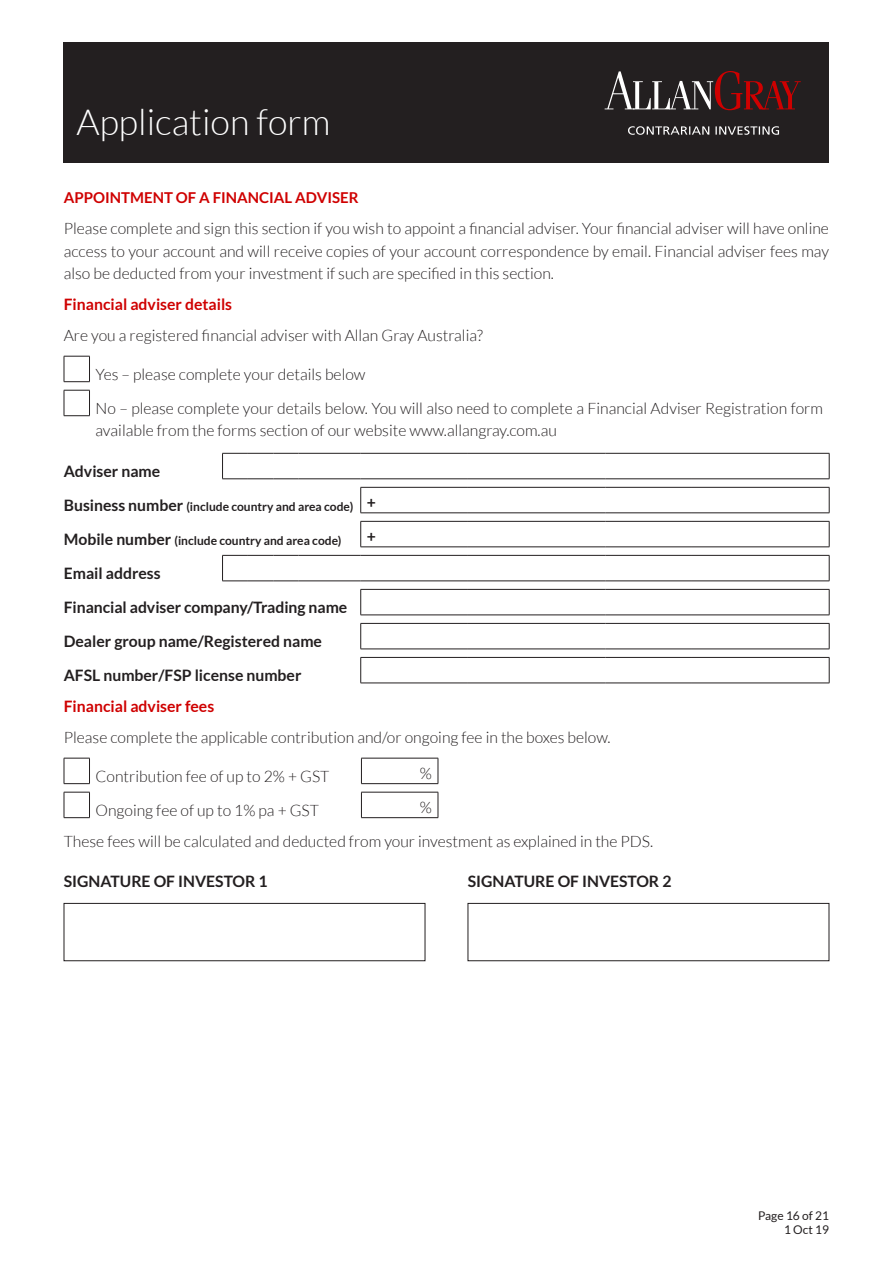
<style>
.page{position:relative;width:893px;height:1263px;background:#fff}
.page>*{position:absolute;margin:0;border:0;box-sizing:border-box;transform-origin:0 0}
.t1{font:300 36px "Lato";color:#fff}
.t2{font:300 15.75px/22.5px "Lato";color:#231f20}
.t3{font:700 15.75px/34px "Lato";color:#231f20}
.t4{font:700 15.75px "Lato";color:#cf0000}
.t5{font:700 15px "Lato";color:#cf0000}
.t6{font:700 12px "Lato";color:#231f20}
.t7{font:12px/14.4px "Lato";color:#231f20;text-align:right}
.s1{font-size:15.75px}
</style>
<div class="page">
<div style="left:64px;top:43px;width:765px;height:120px;background:#231f20"></div>
<svg style="left:628px;top:126px;width:151px;height:9px"></svg>
<svg style="left:605px;top:71px;width:196px;height:39px"></svg>
<svg style="left:64px;top:390px;width:26px;height:26px"></svg>
<svg style="left:64px;top:356px;width:26px;height:26px"></svg>
<hr style="left:299px;top:453px;width:62px;height:1px;background:#231f20">
<hr style="left:361px;top:453px;width:106px;height:1px;background:#231f20">
<hr style="left:467px;top:453px;width:138px;height:1px;background:#231f20">
<hr style="left:605px;top:453px;width:86px;height:1px;background:#231f20">
<hr style="left:691px;top:453px;width:138px;height:1px;background:#231f20">
<svg style="left:829px;top:453px;width:1px;height:26px"></svg>
<svg style="left:222px;top:453px;width:77px;height:27px"></svg>
<hr style="left:299px;top:479px;width:62px;height:1px;background:#231f20">
<hr style="left:361px;top:479px;width:106px;height:1px;background:#231f20">
<hr style="left:467px;top:479px;width:138px;height:1px;background:#231f20">
<hr style="left:605px;top:479px;width:86px;height:1px;background:#231f20">
<hr style="left:691px;top:479px;width:138px;height:1px;background:#231f20">
<hr style="left:299px;top:555px;width:62px;height:1px;background:#231f20">
<hr style="left:361px;top:555px;width:106px;height:1px;background:#231f20">
<hr style="left:467px;top:555px;width:138px;height:1px;background:#231f20">
<hr style="left:605px;top:555px;width:86px;height:1px;background:#231f20">
<hr style="left:691px;top:555px;width:138px;height:1px;background:#231f20">
<svg style="left:829px;top:556px;width:1px;height:25px"></svg>
<svg style="left:222px;top:555px;width:77px;height:27px"></svg>
<hr style="left:299px;top:581px;width:62px;height:1px;background:#231f20">
<hr style="left:361px;top:581px;width:106px;height:1px;background:#231f20">
<hr style="left:467px;top:581px;width:138px;height:1px;background:#231f20">
<hr style="left:605px;top:581px;width:86px;height:1px;background:#231f20">
<hr style="left:691px;top:581px;width:138px;height:1px;background:#231f20">
<hr style="left:360px;top:487px;width:107px;height:1px;background:#231f20">
<svg style="left:360px;top:487px;width:1px;height:26px"></svg>
<hr style="left:467px;top:487px;width:138px;height:1px;background:#231f20">
<hr style="left:605px;top:487px;width:86px;height:1px;background:#231f20">
<hr style="left:691px;top:487px;width:138px;height:1px;background:#231f20">
<svg style="left:829px;top:487px;width:1px;height:26px"></svg>
<hr style="left:360px;top:513px;width:107px;height:1px;background:#231f20">
<hr style="left:467px;top:513px;width:138px;height:1px;background:#231f20">
<hr style="left:605px;top:513px;width:86px;height:1px;background:#231f20">
<hr style="left:691px;top:513px;width:138px;height:1px;background:#231f20">
<hr style="left:360px;top:521px;width:107px;height:1px;background:#231f20">
<svg style="left:360px;top:521px;width:1px;height:26px"></svg>
<hr style="left:467px;top:521px;width:138px;height:1px;background:#231f20">
<hr style="left:605px;top:521px;width:86px;height:1px;background:#231f20">
<hr style="left:691px;top:521px;width:138px;height:1px;background:#231f20">
<svg style="left:829px;top:521px;width:1px;height:26px"></svg>
<hr style="left:360px;top:547px;width:107px;height:1px;background:#231f20">
<hr style="left:467px;top:547px;width:138px;height:1px;background:#231f20">
<hr style="left:605px;top:547px;width:86px;height:1px;background:#231f20">
<hr style="left:691px;top:547px;width:138px;height:1px;background:#231f20">
<hr style="left:360px;top:589px;width:107px;height:1px;background:#231f20">
<svg style="left:360px;top:590px;width:1px;height:25px"></svg>
<hr style="left:467px;top:589px;width:138px;height:1px;background:#231f20">
<hr style="left:605px;top:589px;width:86px;height:1px;background:#231f20">
<hr style="left:691px;top:589px;width:138px;height:1px;background:#231f20">
<svg style="left:829px;top:590px;width:1px;height:25px"></svg>
<hr style="left:360px;top:615px;width:107px;height:1px;background:#231f20">
<hr style="left:467px;top:615px;width:138px;height:1px;background:#231f20">
<hr style="left:605px;top:615px;width:86px;height:1px;background:#231f20">
<hr style="left:691px;top:615px;width:138px;height:1px;background:#231f20">
<hr style="left:360px;top:623px;width:107px;height:1px;background:#231f20">
<svg style="left:360px;top:624px;width:1px;height:25px"></svg>
<hr style="left:467px;top:623px;width:138px;height:1px;background:#231f20">
<hr style="left:605px;top:623px;width:86px;height:1px;background:#231f20">
<hr style="left:691px;top:623px;width:138px;height:1px;background:#231f20">
<svg style="left:829px;top:624px;width:1px;height:25px"></svg>
<hr style="left:360px;top:649px;width:107px;height:1px;background:#231f20">
<hr style="left:467px;top:649px;width:138px;height:1px;background:#231f20">
<hr style="left:605px;top:649px;width:86px;height:1px;background:#231f20">
<hr style="left:691px;top:649px;width:138px;height:1px;background:#231f20">
<hr style="left:360px;top:657px;width:107px;height:1px;background:#231f20">
<svg style="left:360px;top:658px;width:1px;height:25px"></svg>
<hr style="left:467px;top:657px;width:138px;height:1px;background:#231f20">
<hr style="left:605px;top:657px;width:86px;height:1px;background:#231f20">
<hr style="left:691px;top:657px;width:138px;height:1px;background:#231f20">
<svg style="left:829px;top:658px;width:1px;height:25px"></svg>
<hr style="left:360px;top:683px;width:107px;height:1px;background:#231f20">
<hr style="left:467px;top:683px;width:138px;height:1px;background:#231f20">
<hr style="left:605px;top:683px;width:86px;height:1px;background:#231f20">
<hr style="left:691px;top:683px;width:138px;height:1px;background:#231f20">
<hr style="left:361px;top:783px;width:77px;height:1px;background:#231f20">
<svg style="left:64px;top:792px;width:26px;height:26px"></svg>
<svg style="left:361px;top:793px;width:1px;height:24px"></svg>
<svg style="left:438px;top:792px;width:1px;height:25px"></svg>
<hr style="left:361px;top:817px;width:77px;height:1px;background:#231f20">
<hr style="left:361px;top:758px;width:77px;height:1px;background:#231f20">
<svg style="left:361px;top:758px;width:1px;height:25px"></svg>
<svg style="left:438px;top:758px;width:1px;height:25px"></svg>
<hr style="left:361px;top:792px;width:77px;height:1px;background:#231f20">
<svg style="left:64px;top:758px;width:26px;height:26px"></svg>
<div style="left:64px;top:903px;width:361px;height:58px;border:1px solid #231f20"></div>
<div style="left:468px;top:903px;width:361px;height:58px;border:1px solid #231f20"></div>
<h1 class="t1" style="left:77px;top:103px;width:255px">Application form</h1>
<p class="t5" style="left:64px;top:189px;width:296px">APPOINTMENT OF A FINANCIAL ADVISER</p>
<p class="t2" style="left:64px;top:218px;width:767px;text-align:justify">Please complete and sign this section if you wish to appoint a financial adviser. Your financial adviser will have online access to your account and will receive copies of your account correspondence by email. Financial adviser fees may also be deducted from your investment if such are specified in this section.</p>
<p class="t4" style="left:64px;top:296px;width:170px">Financial adviser details</p>
<p class="t2" style="left:64px;top:325px;width:421px">Are you a registered financial adviser with Allan Gray Australia?</p>
<p class="t2" style="left:96px;top:357px;width:729px;line-height:34.3px">Yes – please complete your details below<br>No – please complete your details below. You will also need to complete a Financial Adviser Registration form</p>
<p class="t2" style="left:96px;top:420px;width:463px">available from the forms section of our website www.allangray.com.au</p>
<p class="t3" style="left:64px;top:454px;width:98px">Adviser name</p>
<p class="t6" style="left:64px;top:499px;width:314px"><span class="s1">Business number</span> (include country and area code) <sup>+</sup></p>
<p class="t6" style="left:64px;top:533px;width:279px"><span class="s1">Mobile number</span> (include country and area code)</p>
<p class="t3" style="left:367px;top:519px;width:11px">+</p>
<p class="t3" style="left:64px;top:556px;width:285px">Email address<br>Financial adviser company/Trading name<br>Dealer group name/Registered name<br>AFSL number/FSP license number</p>
<p class="t4" style="left:64px;top:698px;width:152px">Financial adviser fees</p>
<p class="t2" style="left:64px;top:726px;width:548px">Please complete the applicable contribution and/or ongoing fee in the boxes below.</p>
<p class="t2" style="left:96px;top:765px;width:235px">Contribution fee of up to 2% + GST</p>
<p class="t2" style="left:420px;top:762px;width:14px">%</p>
<p class="t2" style="left:96px;top:799px;width:225px">Ongoing fee of up to 1% pa + GST</p>
<p class="t2" style="left:64px;top:791px;width:591px;line-height:33.9px;text-indent:356px">%<br>These fees will be calculated and deducted from your investment as explained in the PDS.</p>
<p class="t3" style="left:64px;top:864px;width:205px">SIGNATURE OF INVESTOR 1</p>
<p class="t3" style="left:468px;top:864px;width:205px">SIGNATURE OF INVESTOR 2</p>
<p class="t7" style="left:758px;top:1208px;width:73px">Page 16 of 21<br>1 Oct 19</p>
</div>
